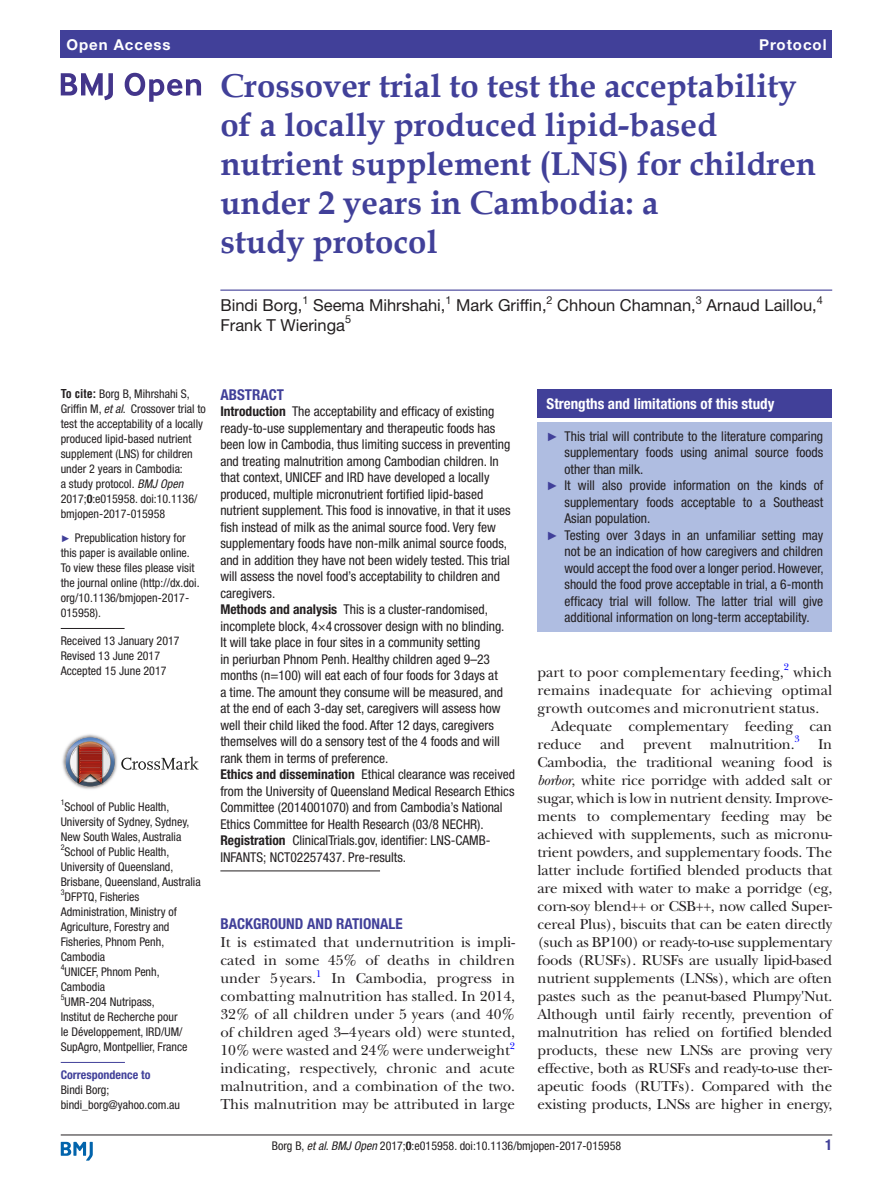
<style>
.page{position:relative;width:893px;height:1191px;background:#fff}
.page>*{position:absolute;margin:0;border:0;box-sizing:border-box;transform-origin:0 0}
.t1{font:700 33px/39px "Book Antiqua";color:#414099}
.t2{font:16.5px "Helvetica Neue LT Std";color:#231f20}
.t3{font:15px/18px "New Baskerville";color:#231f20;text-align:justify}
.t4{font:700 condensed 15px "Helvetica Neue LT Std";color:#fff}
.t5{font:700 condensed 15px "Helvetica Neue LT Std";color:#414099}
.t6{font:700 15px "Helvetica Neue LT Std";letter-spacing:.065em;color:#fff}
.t7{font:condensed 13.5px/16.5px "Helvetica Neue LT Std";color:#231f20}
.t8{font:condensed 12px/15px "Helvetica Neue LT Std";color:#231f20}
.t9{font:700 condensed 12px "Helvetica Neue LT Std";color:#414099}
.t10{font:10.95px "Helvetica Neue LT Std";color:#231f20}
.t11{font:9.9px "New Baskerville";color:#00f}
.t12{font:condensed 7.95px "Helvetica Neue LT Std";color:#231f20}
.s1{font-family:"Helvetica LT Std";font-weight:700}
.s2{font-style:italic}
.s3{font-weight:700}
.s4{font-family:"Arial";font-stretch:normal;font-size:9.75px;color:#414099}
.s5{font-family:"Arial";font-stretch:normal;font-size:12px;color:#414099}
</style>
<div class="page">
<hr style="left:61px;top:1134px;width:771px;height:1px;background:#231f20">
<svg style="left:61px;top:1141px;width:32px;height:19px"></svg>
<div style="left:61px;top:31px;width:771px;height:27px;background:#414099"></div>
<hr style="left:220px;top:870px;width:160px;height:1px;background:#231f20">
<hr style="left:220px;top:289px;width:612px;height:2px;background:#414099">
<hr style="left:61px;top:628px;width:64px;height:1px;background:#231f20">
<hr style="left:61px;top:1062px;width:64px;height:1px;background:#414099">
<svg style="left:61px;top:73px;width:52px;height:27px"></svg>
<svg style="left:125px;top:73px;width:76px;height:29px"></svg>
<img style="left:62px;top:734px;width:55px;height:55px">
<svg style="left:66px;top:737px;width:49px;height:49px;background:#a78588"></svg>
<svg style="left:121px;top:756px;width:78px;height:13px"></svg>
<div style="left:538px;top:389px;width:294px;height:29px;background:#414099"></div>
<div style="left:538px;top:422px;width:294px;height:209px;background:#afbde1"></div>
<p class="t6" style="left:66px;top:35px;width:106px">Open Access</p>
<p class="t6" style="left:759px;top:35px;width:69px">Protocol</p>
<h1 class="t1" style="left:220px;top:66px;width:597px">Crossover trial to test the acceptability of a locally produced lipid-based nutrient supplement (LNS) for children under 2 years in Cambodia: a<br>study protocol</h1>
<p class="t2" style="left:220px;top:296px;width:84px">Bindi Borg,</p>
<p class="t10" style="left:302px;top:293px;width:8px">1</p>
<p class="t2" style="left:313px;top:296px;width:134px">Seema Mihrshahi,</p>
<p class="t10" style="left:445px;top:293px;width:8px">1</p>
<p class="t2" style="left:456px;top:296px;width:92px">Mark Griffin,</p>
<p class="t10" style="left:547px;top:293px;width:8px">2</p>
<p class="t2" style="left:557px;top:296px;width:140px">Chhoun Chamnan,</p>
<p class="t10" style="left:696px;top:293px;width:8px">3</p>
<p class="t2" style="left:706px;top:296px;width:112px">Arnaud Laillou,</p>
<p class="t10" style="left:817px;top:293px;width:8px">4</p>
<p class="t2" style="left:220px;top:315px;width:126px">Frank T Wieringa</p>
<p class="t10" style="left:345px;top:313px;width:8px">5</p>
<p class="t8" style="left:61px;top:386px;width:147px"><span class="s1">To cite:</span> Borg B, Mihrshahi S,<br>Griffin M, <span class="s2">et al</span>. Crossover trial to test the acceptability of a locally produced lipid-based nutrient supplement (LNS) for children under 2 years in Cambodia:<br>a study protocol. <span class="s2">BMJ Open<br></span>2017;<span class="s3">0</span>:e015958. doi:10.1136/ bmjopen-2017-015958</p>
<p class="t8" style="left:61px;top:530px;width:140px"><span class="s4">►</span> Prepublication history for this paper is available online.<br>To view these files please visit the journal online (http://dx.doi. org/10.1136/bmjopen-2017-<br>015958).</p>
<p class="t8" style="left:61px;top:633px;width:120px">Received 13 January 2017<br>Revised 13 June 2017<br>Accepted 15 June 2017</p>
<p class="t12" style="left:61px;top:798px;width:5px">1</p>
<p class="t8" style="left:61px;top:799px;width:130px;text-indent:4px">School of Public Health,<br>University of Sydney, Sydney,<br>New South Wales, Australia</p>
<p class="t12" style="left:61px;top:843px;width:5px">2</p>
<p class="t8" style="left:61px;top:844px;width:141px;text-indent:4px">School of Public Health,<br>University of Queensland,<br>Brisbane, Queensland, Australia</p>
<p class="t12" style="left:61px;top:888px;width:5px">3</p>
<p class="t8" style="left:61px;top:889px;width:118px;text-indent:4px">DFPTQ, Fisheries<br>Administration, Ministry of<br>Agriculture, Forestry and<br>Fisheries, Phnom Penh,<br>Cambodia</p>
<p class="t12" style="left:61px;top:963px;width:5px">4</p>
<p class="t8" style="left:61px;top:964px;width:128px;text-indent:4px">UNICEF, Phnom Penh,<br>Cambodia<br><sup>5</sup>UMR-204 Nutripass,<br>Institut de Recherche pour le Développement, IRD/UM/<br>SupAgro, Montpellier, France</p>
<p class="t9" style="left:61px;top:1067px;width:91px">Correspondence to</p>
<p class="t8" style="left:61px;top:1082px;width:121px">Bindi Borg; bindi_borg@yahoo.com.au</p>
<p class="t5" style="left:220px;top:385px;width:65px">Abstract</p>
<p class="t7" style="left:220px;top:403px;width:296px"><span class="s3">Introduction</span> The acceptability and efficacy of existing ready-to-use supplementary and therapeutic foods has been low in Cambodia, thus limiting success in preventing and treating malnutrition among Cambodian children. In that context, UNICEF and IRD have developed a locally produced, multiple micronutrient fortified lipid-based nutrient supplement. This food is innovative, in that it uses fish instead of milk as the animal source food. Very few supplementary foods have non-milk animal source foods, and in addition they have not been widely tested. This trial will assess the novel food’s acceptability to children and caregivers.<br><span class="s3">Methods and analysis</span> This is a cluster-randomised, incomplete block, 4×4 crossover design with no blinding.<br>It will take place in four sites in a community setting<br>in periurban Phnom Penh. Healthy children aged 9–23 months (n=100) will eat each of four foods for 3 days at<br>a time. The amount they consume will be measured, and at the end of each 3-day set, caregivers will assess how well their child liked the food. After 12 days, caregivers themselves will do a sensory test of the 4 foods and will rank them in terms of preference.<br><span class="s3">Ethics and dissemination</span> Ethical clearance was received from the University of Queensland Medical Research Ethics Committee (2014001070) and from Cambodia’s National Ethics Committee for Health Research (03/8 NECHR).<br><span class="s3">Registration</span> ClinicalTrials.gov, identifier: LNS-CAMB-INFANTS; NCT02257437. Pre-results.</p>
<p class="t5" style="left:220px;top:915px;width:183px">Background and rationale</p>
<p class="t3" style="left:220px;top:933px;width:296px">It is estimated that undernutrition is impli&shy;cated in some 45% of deaths in children under 5years.</p>
<p class="t11" style="left:316px;top:967px;width:7px">1</p>
<p class="t3" style="left:220px;top:969px;width:296px;text-indent:111px">In Cambodia, progress in combatting malnutrition has stalled. In 2014, 32% of all children under 5 years (and 40% of children aged 3–4years old) were stunted, 10% were wasted and 24% were underweight</p>
<p class="t11" style="left:510px;top:1039px;width:7px">2</p>
<p class="t3" style="left:220px;top:1059px;width:296px">indicating, respectively, chronic and acute malnutrition, and a combination of the two.<br>This malnutrition may be attributed in large</p>
<p class="t4" style="left:547px;top:394px;width:229px">Strengths and limitations of this study</p>
<p class="t7" style="left:547px;top:427px;width:278px"><span class="s5">►</span> This trial will contribute to the literature comparing</p>
<p class="t7" style="left:565px;top:444px;width:260px">supplementary foods using animal source foods</p>
<p class="t7" style="left:565px;top:460px;width:80px">other than milk.</p>
<p class="t7" style="left:547px;top:477px;width:278px"><span class="s5">►</span> It will also provide information on the kinds of</p>
<p class="t7" style="left:565px;top:493px;width:260px">supplementary foods acceptable to a Southeast</p>
<p class="t7" style="left:565px;top:510px;width:87px">Asian population.</p>
<p class="t7" style="left:547px;top:526px;width:278px"><span class="s5">►</span> Testing over 3 days in an unfamiliar setting may</p>
<p class="t7" style="left:565px;top:543px;width:260px">not be an indication of how caregivers and children</p>
<p class="t7" style="left:565px;top:559px;width:261px">would accept the food over a longer period. However,</p>
<p class="t7" style="left:565px;top:576px;width:260px">should the food prove acceptable in trial, a 6-month</p>
<p class="t7" style="left:565px;top:592px;width:260px">efficacy trial will follow. The latter trial will give</p>
<p class="t7" style="left:565px;top:609px;width:247px">additional information on long-term acceptability.</p>
<p class="t3" style="left:538px;top:663px;width:296px">part to poor complementary feeding,<sup>2</sup> which</p>
<p class="t3" style="left:538px;top:681px;width:296px">remains inadequate for achieving optimal</p>
<p class="t3" style="left:538px;top:699px;width:283px">growth outcomes and micronutrient status.</p>
<p class="t3" style="left:551px;top:717px;width:283px">Adequate complementary feeding can</p>
<p class="t3" style="left:538px;top:735px;width:259px">reduce and prevent malnutrition.</p>
<p class="t11" style="left:794px;top:733px;width:7px">3</p>
<p class="t3" style="left:538px;top:735px;width:296px;text-indent:280px">In Cambodia, the traditional weaning food is <span class="s2">borbor</span>, white rice porridge with added salt or sugar, which is low in nutrient density. Improve&shy;ments to complementary feeding may be achieved with supplements, such as micronu&shy;trient powders, and supplementary foods. The latter include fortified blended products that are mixed with water to make a porridge (eg, corn-soy blend++ or CSB++, now called Super&shy;cereal Plus), biscuits that can be eaten directly (such as BP100) or ready-to-use supplementary foods (RUSFs). RUSFs are usually lipid-based nutrient supplements (LNSs), which are often pastes such as the peanut-based Plumpy'Nut.<br>Although until fairly recently, prevention of malnutrition has relied on fortified blended products, these new LNSs are proving very effective, both as RUSFs and ready-to-use ther&shy;apeutic foods (RUTFs). Compared with the existing products, LNSs are higher in energy,</p>
<p class="t8" style="left:272px;top:1137px;width:351px">Borg B, <span class="s2">et al</span>. <span class="s2">BMJ Open</span> 2017;<span class="s3">0</span>:e015958. doi:10.1136/bmjopen-2017-015958</p>
<p class="t5" style="left:825px;top:1135px;width:9px">1</p>
</div>
